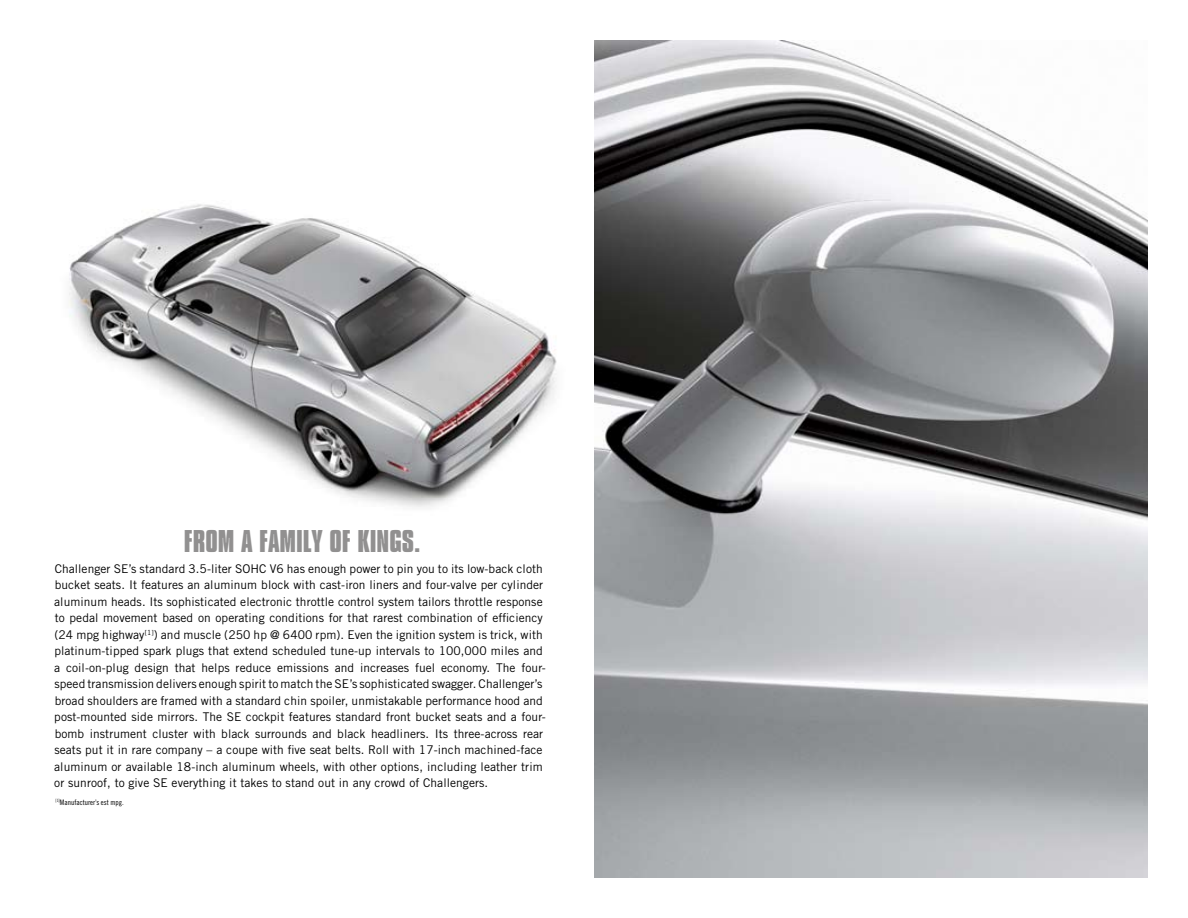
<style>
.page{position:relative;width:1188px;height:918px;background:#fff}
.page>*{position:absolute;margin:0;border:0;box-sizing:border-box;transform-origin:0 0}
.t1{font:33px "Compacta Bld";color:#919090}
.t2{font:12px/16.5px "Trade Gothic";letter-spacing:.005em;color:#000}
.t3{font:7.5px "Trade Gothic Cond Eighteen";color:#000}
</style>
<div class="page">
<img style="left:594px;top:40px;width:553px;height:838px">
<img style="left:69px;top:204px;width:488px;height:303px">
<h1 class="t1" style="left:184px;top:519px;width:238px">FROM A FAMILY OF KINGS.</h1>
<p class="t2" style="left:54px;top:560px;width:493px">Challenger SE’s standard 3.5-liter SOHC V6 has enough power to pin you to its low-back cloth bucket seats. It features an aluminum block with cast-iron liners and four-valve per cylinder aluminum heads. Its sophisticated electronic throttle control system tailors throttle response to pedal movement based on operating conditions for that rarest combination of efficiency (24 mpg highway<sup>[1]</sup>) and muscle (250 hp @ 6400 rpm). Even the ignition system is trick, with platinum-tipped spark plugs that extend scheduled tune-up intervals to 100,000 miles and a coil-on-plug design that helps reduce emissions and increases fuel economy. The four&shy;speed transmission delivers enough spirit to match the SE’s sophisticated swagger. Challenger’s broad shoulders are framed with a standard chin spoiler, unmistakable performance hood and post-mounted side mirrors. The SE cockpit features standard front bucket seats and a four&shy;bomb instrument cluster with black surrounds and black headliners. Its three-across rear seats put it in rare company – a coupe with five seat belts. Roll with 17-inch machined-face aluminum or available 18-inch aluminum wheels, with other options, including leather trim or sunroof, to give SE everything it takes to stand out in any crowd of Challengers.</p>
<p class="t3" style="left:55px;top:797px;width:70px"><sup>[1]</sup>Manufacturer’s est mpg.</p>
</div>
